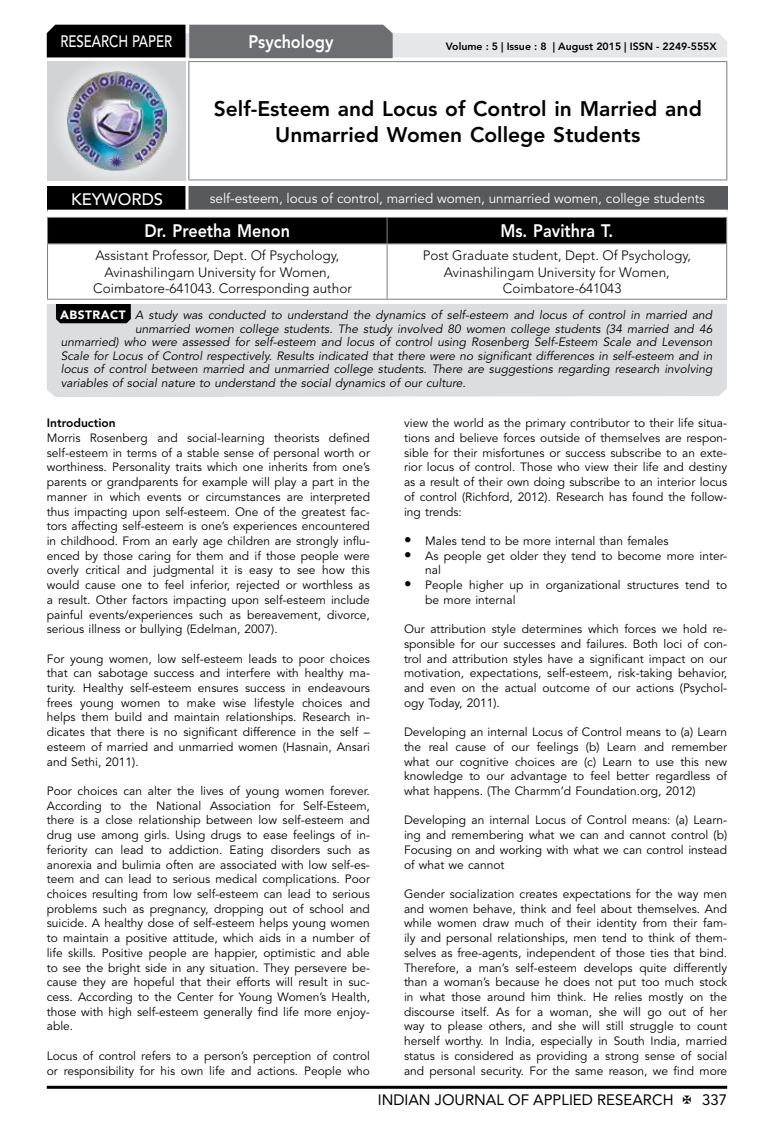
<style>
.page{position:relative;width:774px;height:1136px;background:#fff}
.page>*{position:absolute;margin:0;border:0;box-sizing:border-box;transform-origin:0 0}
.t1{font:800 21px/26.2px "Avenir LT Std";color:#000;text-align:center}
.t2{font:800 18px "Avenir LT Std";color:#fff;scale:.9 1}
.t3{font:500 16.5px "Avenir LT Std";color:#fff;scale:.8 1}
.t4{font:500 16.5px "Avenir LT Std";color:#fff}
.t5{font:15px "Avenir LT Std";color:#000}
.t6{font:300 13.5px "Avenir LT Std";color:#000}
.t7{font:13.5px "Avenir LT Std";color:#fff}
.t8{font:12px/14.7px "Avenir LT Std";color:#000;text-align:justify}
.t9{font:italic 12px "Avenir LT Std";color:#000}
.t10{font:800 12px "Avenir LT Std";color:#000}
.t11{font:800 10.5px "Avenir LT Std";color:#000}
.s1{font-weight:900;font-style:normal;color:#fff}
.s2{font-size:15px}
</style>
<div class="page">
<hr style="left:47px;top:1085px;width:680px;height:3px;background:#000">
<div style="left:48px;top:62px;width:137px;height:118px;background:linear-gradient(to right,#d9dadb,#d9dadb)"></div>
<img style="left:68px;top:71px;width:99px;height:100px">
<svg style="left:47px;top:25px;width:680px;height:33px;background:#979899"></svg>
<hr style="left:188px;top:61px;width:539px;height:1px;background:#808285">
<hr style="left:188px;top:62px;width:1px;height:117px;background:#808285">
<hr style="left:726px;top:62px;width:1px;height:117px;background:#808285">
<hr style="left:188px;top:179px;width:539px;height:1px;background:#808285">
<div style="left:47px;top:217px;width:680px;height:26px;background:#000"></div>
<hr style="left:47px;top:243px;width:340px;height:1px;background:#808285">
<hr style="left:47px;top:244px;width:1px;height:55px;background:#808285">
<hr style="left:387px;top:243px;width:340px;height:1px;background:#808285">
<hr style="left:387px;top:244px;width:1px;height:55px;background:#808285">
<hr style="left:726px;top:244px;width:1px;height:55px;background:#808285">
<hr style="left:47px;top:299px;width:340px;height:1px;background:#808285">
<hr style="left:387px;top:299px;width:340px;height:1px;background:#808285">
<div style="left:47px;top:186px;width:140px;height:25px;background:#000"></div>
<div style="left:187px;top:186px;width:541px;height:25px;background:#58595b"></div>
<hr style="left:185px;top:186px;width:3px;height:24px;background:#fff">
<hr style="left:47px;top:210px;width:140px;height:3px;background:#fff">
<hr style="left:187px;top:210px;width:541px;height:3px;background:#fff">
<div style="left:47px;top:304px;width:680px;height:93px;background:#dcddde"></div>
<svg style="left:56px;top:304px;width:75px;height:19px"></svg>
<h3 class="t3" style="left:60px;top:32px;width:139px">RESEARCH PAPER</h3>
<h2 class="t2" style="left:248px;top:31px;width:96px">Psychology</h2>
<p class="t11" style="left:446px;top:41px;width:272px">Volume : 5 | Issue : 8 | August 2015 | ISSN - 2249-555X</p>
<h1 class="t1" style="left:214px;top:95px;width:489px">Self-Esteem and Locus of Control in Married and<br>Unmarried Women College Students</h1>
<h3 class="t4" style="left:71px;top:189px;width:94px">KEYWORDS</h3>
<p class="t7" style="left:210px;top:190px;width:497px">self-esteem, locus of control, married women, unmarried women, college students</p>
<h2 class="t2" style="left:145px;top:220px;width:163px">Dr. Preetha Menon</h2>
<h2 class="t2" style="left:500px;top:220px;width:127px">Ms. Pavithra T.</h2>
<p class="t6" style="left:95px;top:248px;width:245px">Assistant Professor, Dept. Of Psychology,</p>
<p class="t6" style="left:104px;top:264px;width:227px">Avinashilingam University for Women,</p>
<p class="t6" style="left:93px;top:280px;width:260px">Coimbatore-641043. Corresponding author</p>
<p class="t6" style="left:423px;top:248px;width:270px">Post Graduate student, Dept. Of Psychology,</p>
<p class="t6" style="left:444px;top:264px;width:227px">Avinashilingam University for Women,</p>
<p class="t6" style="left:503px;top:280px;width:120px">Coimbatore-641043</p>
<p class="t9" style="left:60px;top:308px;width:653px"><span class="s1">ABSTRACT</span> A study was conducted to understand the dynamics of self-esteem and locus of control in married and</p>
<p class="t9" style="left:135px;top:321px;width:579px">unmarried women college students. The study involved 80 women college students (34 married and 46</p>
<p class="t9" style="left:61px;top:335px;width:653px">unmarried) who were assessed for self-esteem and locus of control using Rosenberg Self-Esteem Scale and Levenson</p>
<p class="t9" style="left:61px;top:348px;width:653px">Scale for Locus of Control respectively. Results indicated that there were no significant differences in self-esteem and in</p>
<p class="t9" style="left:61px;top:362px;width:653px">locus of control between married and unmarried college students. There are suggestions regarding research involving</p>
<p class="t9" style="left:61px;top:375px;width:406px">variables of social nature to understand the social dynamics of our culture.</p>
<p class="t10" style="left:47px;top:416px;width:70px">Introduction</p>
<p class="t8" style="left:47px;top:431px;width:325px">Morris Rosenberg and social-learning theorists defined self-esteem in terms of a stable sense of personal worth or worthiness. Personality traits which one inherits from one’s parents or grandparents for example will play a part in the manner in which events or circumstances are interpreted thus impacting upon self-esteem. One of the greatest fac&shy;tors affecting self-esteem is one’s experiences encountered in childhood. From an early age children are strongly influ&shy;enced by those caring for them and if those people were overly critical and judgmental it is easy to see how this would cause one to feel inferior, rejected or worthless as a result. Other factors impacting upon self-esteem include painful events/experiences such as bereavement, divorce, serious illness or bullying (Edelman, 2007).</p>
<p class="t8" style="left:47px;top:651px;width:325px">For young women, low self-esteem leads to poor choices that can sabotage success and interfere with healthy ma&shy;turity. Healthy self-esteem ensures success in endeavours frees young women to make wise lifestyle choices and helps them build and maintain relationships. Research in&shy;dicates that there is no significant difference in the self – esteem of married and unmarried women (Hasnain, Ansari and Sethi, 2011).</p>
<p class="t8" style="left:47px;top:783px;width:325px">Poor choices can alter the lives of young women forever.<br>According to the National Association for Self-Esteem, there is a close relationship between low self-esteem and drug use among girls. Using drugs to ease feelings of in&shy;feriority can lead to addiction. Eating disorders such as anorexia and bulimia often are associated with low self-es&shy;teem and can lead to serious medical complications. Poor choices resulting from low self-esteem can lead to serious problems such as pregnancy, dropping out of school and suicide. A healthy dose of self-esteem helps young women to maintain a positive attitude, which aids in a number of life skills. Positive people are happier, optimistic and able to see the bright side in any situation. They persevere be&shy;cause they are hopeful that their efforts will result in suc&shy;cess. According to the Center for Young Women’s Health, those with high self-esteem generally find life more enjoy&shy;able.</p>
<p class="t8" style="left:47px;top:1048px;width:325px">Locus of control refers to a person’s perception of control or responsibility for his own life and actions. People who</p>
<p class="t8" style="left:404px;top:416px;width:325px">view the world as the primary contributor to their life situa&shy;tions and believe forces outside of themselves are respon&shy;sible for their misfortunes or success subscribe to an exte&shy;rior locus of control. Those who view their life and destiny as a result of their own doing subscribe to an interior locus of control (Richford, 2012). Research has found the follow&shy;ing trends:</p>
<p class="t8" style="left:404px;top:533px;width:266px"><span class="s2">•</span> Males tend to be more internal than females</p>
<p class="t8" style="left:425px;top:548px;width:303px;text-indent:-21px"><span class="s2">•</span> As people get older they tend to become more inter&shy;nal</p>
<p class="t8" style="left:425px;top:578px;width:303px;text-indent:-21px"><span class="s2">•</span> People higher up in organizational structures tend to be more internal</p>
<p class="t8" style="left:404px;top:622px;width:325px">Our attribution style determines which forces we hold re&shy;sponsible for our successes and failures. Both loci of con&shy;trol and attribution styles have a significant impact on our motivation, expectations, self-esteem, risk-taking behavior, and even on the actual outcome of our actions (Psychol&shy;ogy Today, 2011).</p>
<p class="t8" style="left:404px;top:725px;width:325px">Developing an internal Locus of Control means to (a) Learn the real cause of our feelings (b) Learn and remember what our cognitive choices are (c) Learn to use this new knowledge to our advantage to feel better regardless of what happens. (The Charmm’d Foundation.org, 2012)</p>
<p class="t8" style="left:404px;top:813px;width:325px">Developing an internal Locus of Control means: (a) Learn&shy;ing and remembering what we can and cannot control (b)<br>Focusing on and working with what we can control instead of what we cannot</p>
<p class="t8" style="left:404px;top:886px;width:325px">Gender socialization creates expectations for the way men and women behave, think and feel about themselves. And while women draw much of their identity from their fam&shy;ily and personal relationships, men tend to think of them&shy;selves as free-agents, independent of those ties that bind.<br>Therefore, a man’s self-esteem develops quite differently than a woman’s because he does not put too much stock in what those around him think. He relies mostly on the discourse itself. As for a woman, she will go out of her way to please others, and she will still struggle to count herself worthy. In India, especially in South India, married status is considered as providing a strong sense of social and personal security. For the same reason, we find more</p>
<p class="t5" style="left:378px;top:1090px;width:297px">INDIAN JOURNAL OF APPLIED RESEARCH</p>
<p class="t5" style="left:702px;top:1090px;width:27px">337</p>
</div>
